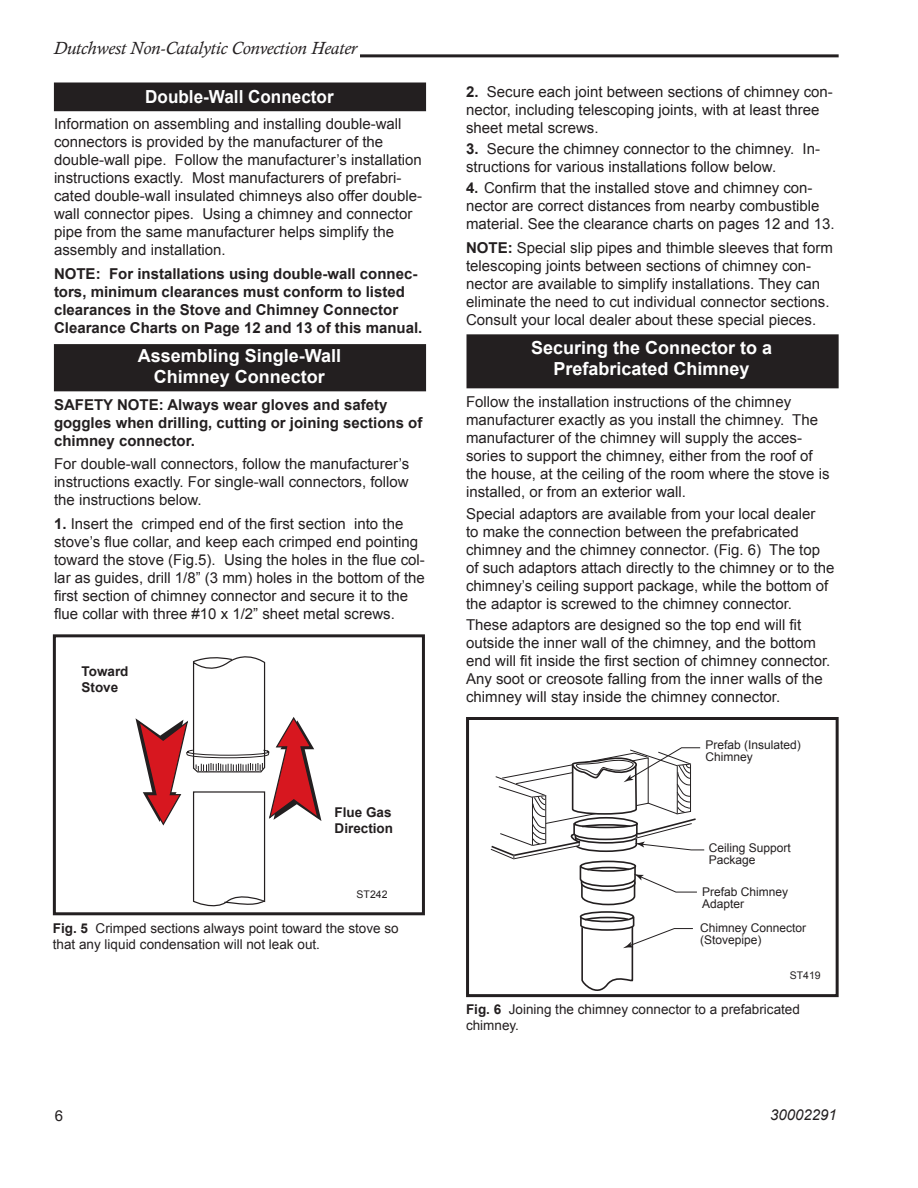
<style>
.page{position:relative;width:918px;height:1188px;background:#fff}
.page>*{position:absolute;margin:0;border:0;box-sizing:border-box;transform-origin:0 0}
.t1{font:700 18px/21px "Arial";color:#fff;text-align:center}
.t2{font:italic 18px "Calisto";color:#231f20}
.t3{font:700 18px "Arial";color:#fff;scale:.95 1}
.t4{font:15px/18px "Arial";color:#231f20}
.t5{font:700 15px/18px "Arial";color:#231f20}
.t6{font:italic 15px "Arial";color:#231f20}
.t7{font:13.5px/16.2px "Arial";color:#231f20}
.t8{font:700 13.5px/16.2px "Arial";color:#231f20}
.t9{font:12px/12px "Arial";color:#231f20}
.t10{font:10.5px "Arial";color:#231f20}
.s1{font-weight:700}
</style>
<div class="page">
<hr style="left:360px;top:54px;width:479px;height:3px;background:#231f20">
<div style="left:467px;top:335px;width:371px;height:53px;background:#231f20"></div>
<div style="left:466px;top:334px;width:373px;height:54px;border:2px solid #231f20"></div>
<div style="left:55px;top:345px;width:370px;height:46px;background:#231f20"></div>
<div style="left:54px;top:344px;width:372px;height:47px;border:2px solid #231f20"></div>
<div style="left:55px;top:83px;width:370px;height:27px;background:#231f20"></div>
<div style="left:54px;top:82px;width:372px;height:29px;border:2px solid #231f20"></div>
<svg style="left:136px;top:656px;width:185px;height:251px"></svg>
<div style="left:53px;top:634px;width:372px;height:281px;border:3px solid #231f20"></div>
<svg style="left:581px;top:912px;width:52px;height:10px"></svg>
<div style="left:580px;top:911px;width:54px;height:11px;border:2px solid #231f20;border-radius:50%"></div>
<svg style="left:491px;top:747px;width:214px;height:159px"></svg>
<svg style="left:579px;top:915px;width:115px;height:83px"></svg>
<div style="left:466px;top:717px;width:373px;height:280px;border:3px solid #231f20"></div>
<p class="t2" style="left:54px;top:38px;width:305px">Dutchwest Non-Catalytic Convection Heater</p>
<p class="t3" style="left:145px;top:86px;width:200px">Double-Wall Connector</p>
<p class="t4" style="left:54px;top:115px;width:370px">Information on assembling and installing double-wall connectors is provided by the manufacturer of the double-wall pipe. Follow the manufacturer’s installation instructions exactly. Most manufacturers of prefabri&shy;cated double-wall insulated chimneys also offer double&shy;wall connector pipes. Using a chimney and connector pipe from the same manufacturer helps simplify the assembly and installation.</p>
<p class="t5" style="left:54px;top:264px;width:370px">NOTE: For installations using double-wall connec&shy;tors, minimum clearances must conform to listed clearances in the Stove and Chimney Connector Clearance Charts on Page 12 and 13 of this manual.</p>
<p class="t1" style="left:138px;top:345px;width:205px">Assembling Single-Wall<br>Chimney Connector</p>
<p class="t5" style="left:54px;top:396px;width:370px">SAFETY NOTE: Always wear gloves and safety goggles when drilling, cutting or joining sections of chimney connector.</p>
<p class="t4" style="left:54px;top:455px;width:357px;text-align:justify">For double-wall connectors, follow the manufacturer’s instructions exactly. For single-wall connectors, follow the instructions below.</p>
<p class="t4" style="left:54px;top:514px;width:372px"><span class="s1">1.</span> Insert the crimped end of the first section into the stove’s flue collar, and keep each crimped end pointing toward the stove (Fig.5). Using the holes in the flue col&shy;lar as guides, drill 1/8” (3 mm) holes in the bottom of the first section of chimney connector and secure it to the flue collar with three #10 x 1/2” sheet metal screws.</p>
<p class="t8" style="left:82px;top:663px;width:49px">Toward<br>Stove</p>
<p class="t8" style="left:335px;top:804px;width:60px">Flue Gas<br>Direction</p>
<p class="t10" style="left:357px;top:889px;width:32px">ST242</p>
<p class="t7" style="left:53px;top:920px;width:347px"><span class="s1">Fig. 5</span> Crimped sections always point toward the stove so that any liquid condensation will not leak out.</p>
<p class="t4" style="left:55px;top:1107px;width:10px">6</p>
<p class="t4" style="left:466px;top:83px;width:368px"><span class="s1">2.</span> Secure each joint between sections of chimney con&shy;nector, including telescoping joints, with at least three sheet metal screws.</p>
<p class="t4" style="left:466px;top:140px;width:356px"><span class="s1">3.</span> Secure the chimney connector to the chimney. In&shy;structions for various installations follow below.</p>
<p class="t4" style="left:466px;top:179px;width:370px"><span class="s1">4.</span> Confirm that the installed stove and chimney con&shy;nector are correct distances from nearby combustible material. See the clearance charts on pages 12 and 13.</p>
<p class="t4" style="left:466px;top:238px;width:368px"><span class="s1">NOTE:</span> Special slip pipes and thimble sleeves that form telescoping joints between sections of chimney con&shy;nector are available to simplify installations. They can eliminate the need to cut individual connector sections.<br>Consult your local dealer about these special pieces.</p>
<p class="t1" style="left:531px;top:337px;width:243px">Securing the Connector to a<br>Prefabricated Chimney</p>
<p class="t4" style="left:466px;top:393px;width:365px">Follow the installation instructions of the chimney manufacturer exactly as you install the chimney. The manufacturer of the chimney will supply the acces&shy;sories to support the chimney, either from the roof of the house, at the ceiling of the room where the stove is installed, or from an exterior wall.</p>
<p class="t4" style="left:466px;top:504px;width:370px">Special adaptors are available from your local dealer<br>to make the connection between the prefabricated chimney and the chimney connector. (Fig. 6) The top of such adaptors attach directly to the chimney or to the chimney’s ceiling support package, while the bottom of the adaptor is screwed to the chimney connector.</p>
<p class="t4" style="left:466px;top:615px;width:366px">These adaptors are designed so the top end will fit outside the inner wall of the chimney, and the bottom end will fit inside the first section of chimney connector.<br>Any soot or creosote falling from the inner walls of the chimney will stay inside the chimney connector.</p>
<p class="t9" style="left:705px;top:739px;width:97px">Prefab (Insulated)<br>Chimney</p>
<p class="t9" style="left:709px;top:842px;width:84px">Ceiling Support<br>Package</p>
<p class="t9" style="left:702px;top:886px;width:88px">Prefab Chimney<br>Adapter</p>
<p class="t9" style="left:700px;top:921px;width:108px">Chimney Connector (Stovepipe)</p>
<p class="t10" style="left:790px;top:970px;width:32px">ST419</p>
<p class="t7" style="left:466px;top:1001px;width:335px"><span class="s1">Fig. 6</span> Joining the chimney connector to a prefabricated chimney.</p>
<p class="t6" style="left:770px;top:1106px;width:68px">30002291</p>
</div>
